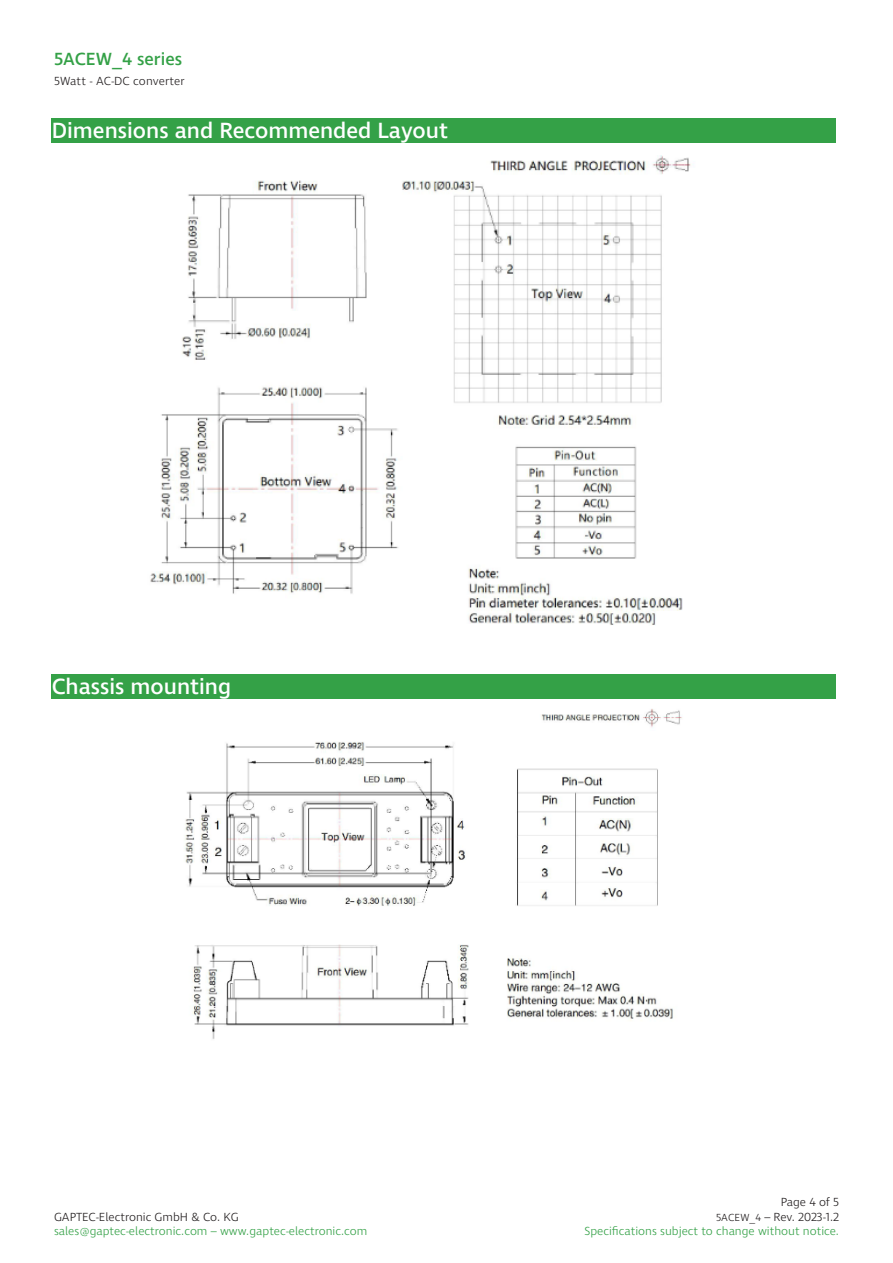
<style>
.page{position:relative;width:893px;height:1263px;background:#fff}
.page>*{position:absolute;margin:0;border:0;box-sizing:border-box;transform-origin:0 0}
.t1{font:500 22.5px "Ingra";color:#fff}
.t2{font:500 18px "Ingra";color:#34a147}
.t3{font:300 12px/14.4px "Ingra";color:#34a147;text-align:right}
.t4{font:300 12px "Ingra";color:#231f20}
.s1{color:#231f20}
.s2{font-size:10.5px;color:#231f20}
</style>
<div class="page">
<div style="left:51px;top:118px;width:785px;height:25px;background:#34a147"></div>
<img style="left:150px;top:156px;width:541px;height:469px">
<div style="left:51px;top:674px;width:785px;height:25px;background:#34a147"></div>
<img style="left:185px;top:709px;width:497px;height:330px">
<h2 class="t2" style="left:54px;top:48px;width:130px">5ACEW_4 series</h2>
<p class="t4" style="left:54px;top:74px;width:132px">5Watt - AC-DC converter</p>
<p class="t1" style="left:52px;top:116px;width:398px">Dimensions and Recommended Layout</p>
<p class="t1" style="left:52px;top:672px;width:181px">Chassis mounting</p>
<p class="t4" style="left:54px;top:1209px;width:186px">GAPTEC-Electronic GmbH &amp; Co. KG</p>
<p class="t3" style="left:54px;top:1224px;width:315px">sales@gaptec-electronic.com – www.gaptec-electronic.com</p>
<p class="t3" style="left:585px;top:1195px;width:256px"><span class="s1">Page 4 of 5<br></span><span class="s2">5ACEW_4</span> <span class="s1">– Rev. 2023-1.2<br></span>Specifications subject to change without notice.</p>
</div>
